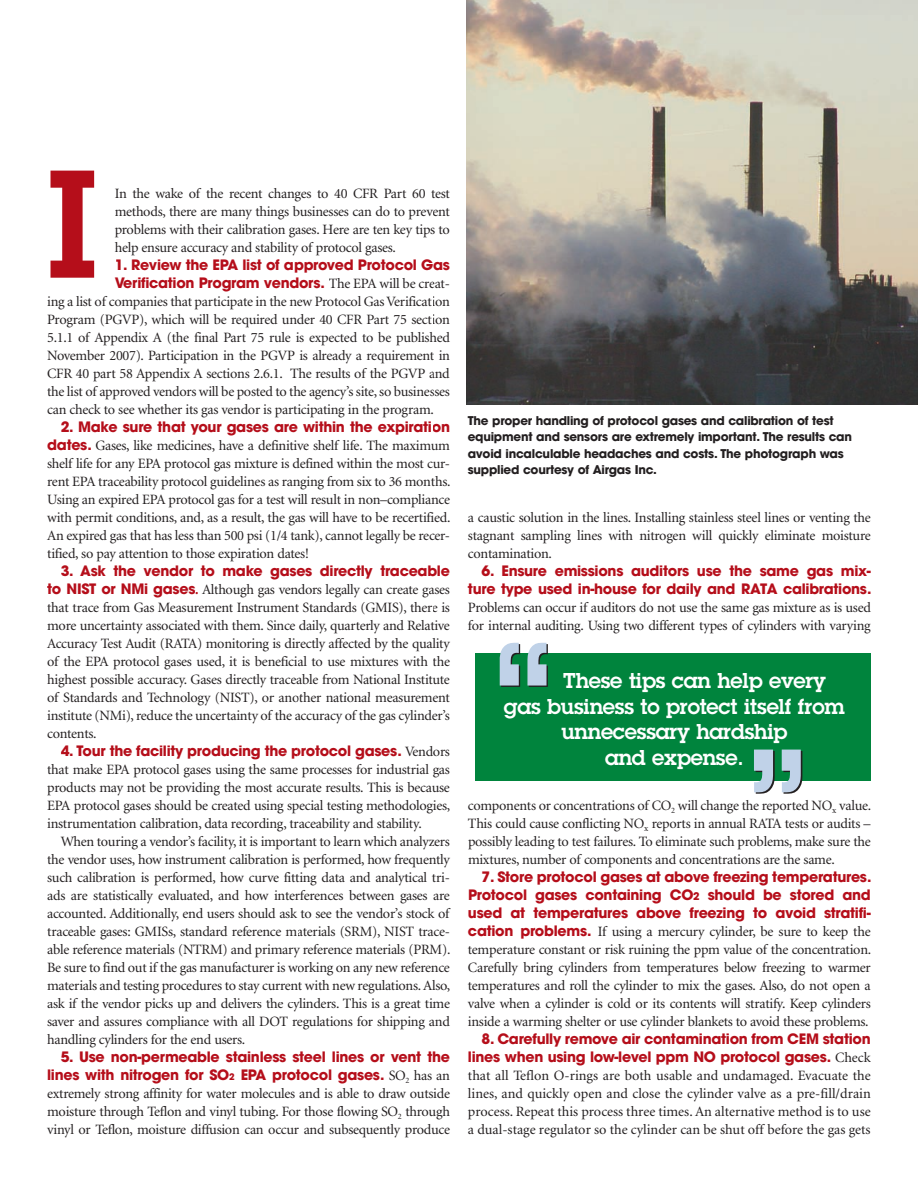
<style>
.page{position:relative;width:918px;height:1188px;background:#fff}
.page>*{position:absolute;margin:0;border:0;box-sizing:border-box;transform-origin:0 0}
.t1{font:600 150px "Lubalin Graph";color:#231f20}
.t2{font:600 150px "Lubalin Graph";color:#c0d2e8}
.t3{font:600 21px "Lubalin Graph";letter-spacing:-.01em;color:#fff}
.t4{font:14.25px/18px "Minion";letter-spacing:-.02em;color:#231f20;text-align:justify}
.t5{font:700 14.25px/18px "Avant Garde";letter-spacing:-.02em;color:#b50e1a;text-align:right}
.t6{font:700 12px/16.5px "Avant Garde";letter-spacing:-.02em;color:#231f20}
.s1{font-family:"Minion";font-weight:400;color:#231f20}
.s2{font-family:"Avant Garde";font-weight:700;color:#b50e1a}
.s3{font-weight:700;color:#b50e1a}
.s4{font-size:9px}
.s5{font-size:10.5px}
</style>
<div class="page">
<img style="left:50px;top:171px;width:1px;height:107px">
<img style="left:51px;top:171px;width:43px;height:107px">
<div style="left:475px;top:654px;width:396px;height:127px;background:#00843d"></div>
<img style="left:467px;top:0;width:451px;height:405px">
<p class="t4" style="left:115px;top:186px;width:337px">In the wake of the recent changes to 40 CFR Part 60 test methods, there are many things businesses can do to prevent problems with their calibration gases. Here are ten key tips to</p>
<p class="t5" style="left:115px;top:257px;width:337px;text-align:left">1. Review the EPA list of approved Protocol Gas<br>Verification Program vendors. <span class="s1">The EPA will be creat-</span></p>
<p class="t4" style="left:47px;top:294px;width:404px">ing a list of companies that participate in the new Protocol Gas Verification Program (PGVP), which will be required under 40 CFR Part 75 section 5.1.1 of Appendix A (the final Part 75 rule is expected to be published November 2007). Participation in the PGVP is already a requirement in CFR 40 part 58 Appendix A sections 2.6.1. The results of the PGVP and the list of approved vendors will be posted to the agency’s site, so businesses</p>
<p class="t5" style="left:61px;top:419px;width:391px">2. Make sure that your gases are within the expiration</p>
<p class="t4" style="left:47px;top:438px;width:405px"><span class="s2">dates.</span> Gases, like medicines, have a definitive shelf life. The maximum shelf life for any EPA protocol gas mixture is defined within the most cur&shy;rent EPA traceability protocol guidelines as ranging from six to 36 months.<br>Using an expired EPA protocol gas for a test will result in non–compliance with permit conditions, and, as a result, the gas will have to be recertified.<br>An expired gas that has less than 500 psi (1/4 tank), cannot legally be recer-</p>
<p class="t5" style="left:61px;top:563px;width:391px">3. Ask the vendor to make gases directly traceable</p>
<p class="t4" style="left:47px;top:582px;width:404px"><span class="s2">to NIST or NMi gases</span><span class="s3">.</span> Although gas vendors legally can create gases that trace from Gas Measurement Instrument Standards (GMIS), there is more uncertainty associated with them. Since daily, quarterly and Relative Accurac Test Audit RATA monitorin is directly affected by the quality of the EPA protocol gases used, it is beneficial to use mixtures with the highest possible accuracy. Gases directly traceable from National Institute of Standards and Technology (NIST) or another national measurement institute (NMi), reduce the uncertainty of the accuracy of the gas cylinder’s</p>
<p class="t5" style="left:69px;top:743px;width:382px">. our e acility producing the protocol gases. <span class="s1">Vendors</span></p>
<p class="t4" style="left:47px;top:762px;width:405px">that make EPA protocol gases using the same processes for industrial gas products may not be providing the most accurate results. This is because EPA protocol gases should be created using special testing methodologies, instrumentation calibration, data recording, traceability and stability.</p>
<p class="t4" style="left:47px;top:834px;width:405px;text-indent:14px">When touring a vendor’s facility, it is important to learn which analyzers the vendor uses, how instrument calibration is performed, how frequently such calibration is performed, how curve fitting data and analytical tri&shy;ads are statistically evaluated, and how interferences between gases are accounted. Additionally, end users should ask to see the vendor’s stock of traceable gases: GMISs, standard reference materials (SRM), NIST trace&shy;able reference materials (NTRM) and primary reference materials (PRM).<br>Be sure to find out if the gas manufacturer is working on any new reference materials and testing procedures to stay current with new regulations. Also, ask if the ven or p c s up and d li</p>
<p class="t4" style="left:115px;top:240px;width:283px">help ensure accuracy and stability of protocol gases.</p>
<p class="t4" style="left:47px;top:402px;width:388px">can check to see whether its gas vendor is participating in the program.</p>
<p class="t4" style="left:47px;top:546px;width:263px">tified, so pay attention to those expiration dates!</p>
<p class="t4" style="left:160px;top:636px;width:7px">(</p>
<p class="t4" style="left:197px;top:636px;width:7px">)</p>
<p class="t4" style="left:262px;top:636px;width:8px">g</p>
<p class="t4" style="left:91px;top:636px;width:8px">y</p>
<p class="t4" style="left:255px;top:690px;width:5px">,</p>
<p class="t4" style="left:47px;top:726px;width:51px">contents.</p>
<p class="t5" style="left:61px;top:743px;width:24px">4 T</p>
<p class="t5" style="left:110px;top:743px;width:33px">th f</p>
<p class="t4" style="left:47px;top:995px;width:404px;text-indent:181px">e vers e cylinders. This is a great time saver and assures compliance with all DOT regulations for shipping and handling cylinders for the end users.</p>
<p class="t5" style="left:47px;top:1049px;width:404px">5. Use non-permeable stainless steel lines or vent the lines with nitrogen for SO<span class="s4">2</span> EPA protocol gases. <span class="s1">SO</span><sub>2</sub> <span class="s1">has an</span></p>
<p class="t4" style="left:47px;top:1086px;width:404px">extremely strong affinity for water molecules and is able to draw outside moisture through Teflon and vinyl tubing. For those flowing SO<sub>2</sub> through vinyl or Teflon, moisture diffusion can occur and subsequently produce</p>
<p class="t4" style="left:121px;top:996px;width:9px">d</p>
<p class="t4" style="left:152px;top:996px;width:18px">i k</p>
<p class="t4" style="left:266px;top:996px;width:13px">th</p>
<p class="t6" style="left:468px;top:414px;width:386px">The proper handling of protocol gases and calibration of test equipment and sensors are extremely important. The results can avoid incalculable headaches and costs. The photograph was supplied courtesy of Airgas Inc.</p>
<p class="t4" style="left:468px;top:510px;width:404px">a caustic solution in the lines. Installing stainless steel lines or venting the stagnant sampling lines with nitrogen will quickly eliminate moisture contamination.</p>
<p class="t5" style="left:468px;top:563px;width:405px">6. Ensure emissions auditors use the same gas mix&shy;ture type used in-house for daily and RATA calibrations.</p>
<p class="t4" style="left:468px;top:600px;width:404px">Problems can occur if auditors do not use the same gas mixture as is used for internal auditing. Using two different types of cylinders with varying</p>
<h1 class="t1" style="left:496px;top:643px;width:58px">“</h1>
<h2 class="t3" style="left:563px;top:673px;width:264px">These tips can help every</h2>
<h2 class="t3" style="left:504px;top:699px;width:343px">gas business to protect itself from</h2>
<h2 class="t3" style="left:561px;top:724px;width:228px">unnecessary hardship</h2>
<h2 class="t3" style="left:605px;top:750px;width:140px">and expense.</h2>
<h1 class="t2" style="left:749px;top:749px;width:58px">”</h1>
<p class="t4" style="left:468px;top:798px;width:405px">components or concentrations of CO<sub>2</sub> will change the reported NO<sub>x</sub> value.<br>This could cause conflicting NO<sub>x</sub> reports in annual RATA tests or audits – possibly leading to test failures. To eliminate such problems, make sure the mixtures, number of components and concentrations are the same.</p>
<p class="t5" style="left:468px;top:869px;width:405px;text-align:justify;text-indent:14px">7. Store protocol gases at above freezing temperatures.<br>Protocol gases containing CO<span class="s5">2</span> should be stored and used at temperatures above freezing to avoid stratifi-</p>
<p class="t4" style="left:468px;top:924px;width:405px"><span class="s2">cation problems.</span> If using a mercury cylinder, be sure to keep the temperature constant or risk ruining the ppm value of the concentration.<br>Carefully bring cylinders from temperatures below freezing to warmer temperatures and roll the cylinder to mix the gases. Also, do not open a valve when a cylinder is cold or its contents will stratify. Keep cylinders inside a warming shelter or use cylinder blankets to avoid these problems.</p>
<p class="t5" style="left:468px;top:1031px;width:404px">8. Carefully remove air contamination from CEM station lines when using low-level ppm NO protocol gases. <span class="s1">Check</span></p>
<p class="t4" style="left:468px;top:1068px;width:404px">that all Teflon O-rings are both usable and undamaged. Evacuate the lines, and quickly open and close the cylinder valve as a pre-fill/drain process. Repeat this process three times. An alternative method is to use a dual-stage regulator so the cylinder can be shut off before the gas gets</p>
</div>
